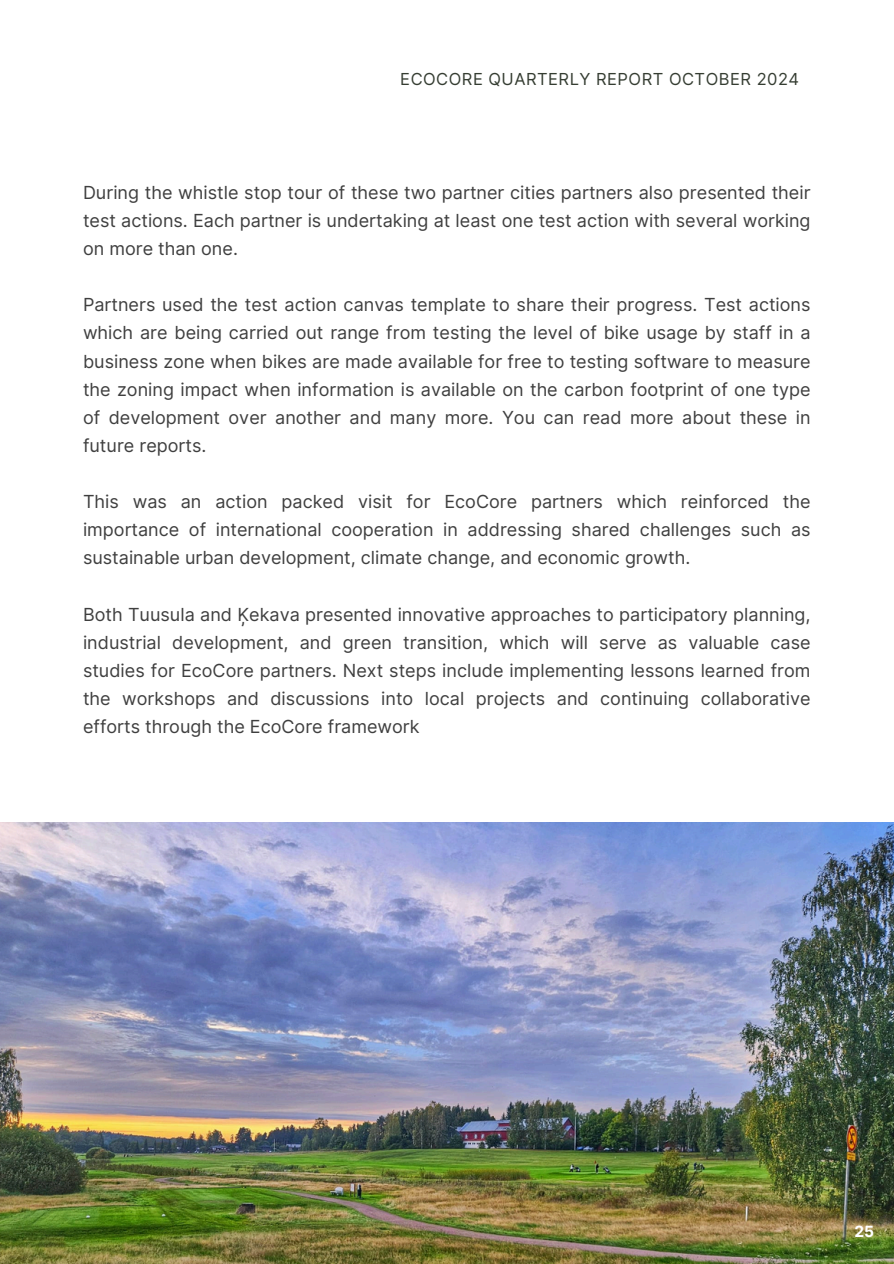
<style>
.page{position:relative;width:894px;height:1264px;background:#fff}
.page>*{position:absolute;margin:0;border:0;box-sizing:border-box;transform-origin:0 0}
.t1{font:18px/28.2px "Inter";color:#3f3f3f;text-align:justify}
.t2{font:16.5px "Inter";letter-spacing:.03em;color:#353d32}
.t3{font:700 15.45px "Inter";color:#fff}
</style>
<div class="page">
<img style="left:0;top:822px;width:893px;height:441px">
<p class="t2" style="left:400px;top:69px;width:400px">ECOCORE QUARTERLY REPORT OCTOBER 2024</p>
<p class="t1" style="left:83px;top:178px;width:728px">During the whistle stop tour of these two partner cities partners also presented their test actions. Each partner is undertaking at least one test action with several working on more than one.</p>
<p class="t1" style="left:83px;top:290px;width:728px">Partners used the test action canvas template to share their progress. Test actions which are being carried out range from testing the level of bike usage by staff in a business zone when bikes are made available for free to testing software to measure the zoning impact when information is available on the carbon footprint of one type of development over another and many more. You can read more about these in future reports.</p>
<p class="t1" style="left:83px;top:487px;width:728px">This was an action packed visit for EcoCore partners which reinforced the importance of international cooperation in addressing shared challenges such as sustainable urban development, climate change, and economic growth.</p>
<p class="t1" style="left:83px;top:600px;width:728px">Both Tuusula and Ķekava presented innovative approaches to participatory planning, industrial development, and green transition, which will serve as valuable case studies for EcoCore partners. Next steps include implementing lessons learned from the workshops and discussions into local projects and continuing collaborative efforts through the EcoCore framework</p>
<p class="t3" style="left:854px;top:1221px;width:21px">25</p>
</div>
